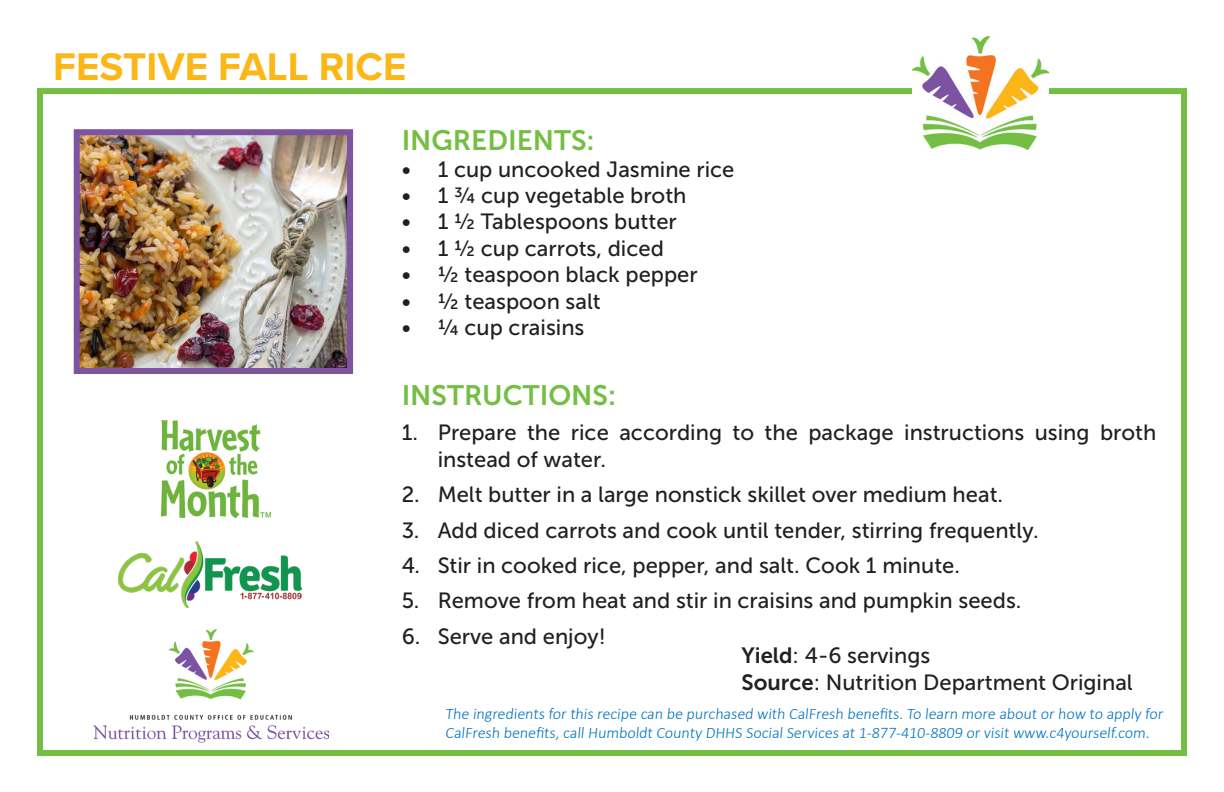
<style>
.page{position:relative;width:1224px;height:792px;background:#fff}
.page>*{position:absolute;margin:0;border:0;box-sizing:border-box;transform-origin:0 0}
.t1{font:700 40px "Proxima Nova";color:#fcb615}
.t2{font:28px "Museo Sans 700";color:#74bf43}
.t3{font:22px/26.4px "Museo Sans 500";color:#231f20}
.t4{font:300 16px/19.2px "Calibri";color:#0074be}
.s1{font-family:"Museo Sans 700"}
</style>
<div class="page">
<div style="left:37px;top:88px;width:1150px;height:668px;border:6px solid #74bf43"></div>
<img style="left:912px;top:37px;width:136px;height:112px">
<img style="left:94px;top:629px;width:234px;height:114px">
<img style="left:118px;top:541px;width:184px;height:66px">
<img style="left:161px;top:421px;width:110px;height:96px">
<img style="left:81px;top:136px;width:265px;height:231px">
<div style="left:74px;top:129px;width:279px;height:245px;border:6px solid #7e54a2"></div>
<p class="t1" style="left:53px;top:36px;width:355px">FESTIVE FALL RICE</p>
<p class="t2" style="left:402px;top:125px;width:194px">INGREDIENTS:</p>
<p class="t3" style="left:402px;top:156px;width:334px">• 1 cup uncooked Jasmine rice</p>
<p class="t3" style="left:402px;top:182px;width:286px">• 1 ¾ cup vegetable broth</p>
<p class="t3" style="left:402px;top:209px;width:277px">• 1 ½ Tablespoons butter</p>
<p class="t3" style="left:402px;top:235px;width:264px">• 1 ½ cup carrots, diced</p>
<p class="t3" style="left:402px;top:261px;width:298px">• ½ teaspoon black pepper</p>
<p class="t3" style="left:402px;top:288px;width:201px">• ½ teaspoon salt</p>
<p class="t3" style="left:402px;top:314px;width:184px">• ¼ cup craisins</p>
<p class="t2" style="left:402px;top:380px;width:216px">INSTRUCTIONS:</p>
<p class="t3" style="left:438px;top:420px;width:720px;text-indent:-36px">1. Prepare the rice according to the package instructions using broth instead of water.</p>
<p class="t3" style="left:402px;top:481px;width:603px">2. Melt butter in a large nonstick skillet over medium heat.</p>
<p class="t3" style="left:402px;top:517px;width:639px">3. Add diced carrots and cook until tender, stirring frequently.</p>
<p class="t3" style="left:402px;top:552px;width:560px">4. Stir in cooked rice, pepper, and salt. Cook 1 minute.</p>
<p class="t3" style="left:402px;top:588px;width:621px">5. Remove from heat and stir in craisins and pumpkin seeds.</p>
<p class="t3" style="left:402px;top:623px;width:206px">6. Serve and enjoy!</p>
<p class="t3" style="left:742px;top:643px;width:190px"><span class="s1">Yield</span>: 4-6 servings</p>
<p class="t3" style="left:742px;top:669px;width:393px"><span class="s1">Source</span>: Nutrition Department Original</p>
<p class="t4" style="left:445px;top:704px;width:721px">The ingredients for this recipe can be purchased with CalFresh benefits. To learn more about or how to apply for<br>CalFresh benefits, call Humboldt County DHHS Social Services at 1-877-410-8809 or visit www.c4yourself.com.</p>
</div>
